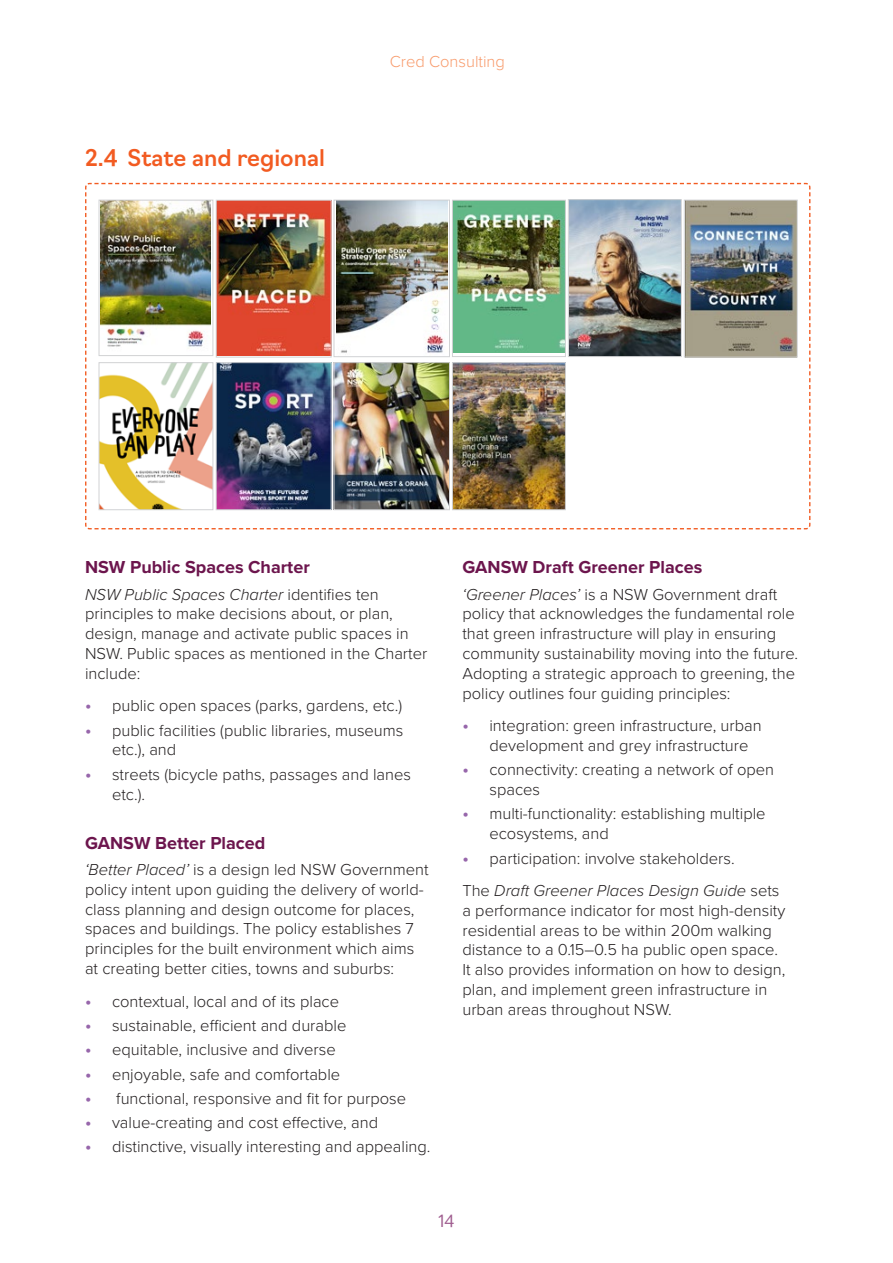
<style>
.page{position:relative;width:893px;height:1263px;background:#fff}
.page>*{position:absolute;margin:0;border:0;box-sizing:border-box;transform-origin:0 0}
.t1{font:500 22.5px "Navigo";color:#f25b21}
.Cred_23_Rpt_Heading_3{font:700 18px "Proxima Nova";color:#6c154d}
.Cred_23_Rpt_Body_text{font:300 16.5px/19.8px "Proxima Nova";color:#231f20}
.Cred_23_Rpt_In_text_quotes___standout_te{font:300 16.5px/19.8px "Proxima Nova";color:#231f20}
.t2{font:300 16.5px "Proxima Nova";color:#f89b6c}
.t3{font:300 16.5px "Navigo";color:#9f5d8f}
.s1{font-style:italic}
.s2{font-weight:600;font-size:18px;color:#9766ab}
</style>
<div class="page">
<img style="left:85px;top:182px;width:726px;height:348px">
<img style="left:101px;top:364px;width:110px;height:144px">
<div style="left:99px;top:362px;width:114px;height:148px;border:1px solid #d1d2d4"></div>
<img style="left:336px;top:364px;width:112px;height:144px">
<div style="left:334px;top:362px;width:116px;height:148px;border:1px solid #d1d2d4"></div>
<img style="left:686px;top:202px;width:109px;height:153px">
<div style="left:684px;top:200px;width:113px;height:157px;border:1px solid #d1d2d4"></div>
<img style="left:454px;top:364px;width:110px;height:144px">
<div style="left:452px;top:362px;width:114px;height:148px;border:1px solid #d1d2d4"></div>
<img style="left:570px;top:201px;width:109px;height:154px">
<div style="left:568px;top:199px;width:113px;height:158px;border:1px solid #d1d2d4"></div>
<img style="left:218px;top:364px;width:111px;height:144px">
<div style="left:216px;top:362px;width:115px;height:148px;border:1px solid #d1d2d4"></div>
<p class="t1" style="left:85px;top:140px;width:241px">2.4 State and regional</p>
<p class="t2" style="left:390px;top:49px;width:117px">Cred Consulting</p>
<p class="Cred_23_Rpt_Heading_3" style="left:85px;top:554px;width:226px">NSW Public Spaces Charter</p>
<p class="Cred_23_Rpt_In_text_quotes___standout_te" style="left:85px;top:583px;width:344px"><span class="s1">NSW Public Spaces Charter</span> identifies ten principles to make decisions about, or plan, design, manage and activate public spaces in NSW. Public spaces as mentioned in the Charter include:</p>
<p class="Cred_23_Rpt_Body_text" style="left:85px;top:695px;width:319px"><span class="s2">•</span> public open spaces (parks, gardens, etc.)</p>
<p class="Cred_23_Rpt_Body_text" style="left:112px;top:719px;width:293px;text-indent:-27px"><span class="s2">•</span> public facilities (public libraries, museums etc.), and</p>
<p class="Cred_23_Rpt_Body_text" style="left:112px;top:763px;width:300px;text-indent:-27px"><span class="s2">•</span> streets (bicycle paths, passages and lanes etc.).</p>
<p class="Cred_23_Rpt_Heading_3" style="left:85px;top:829px;width:182px">GANSW Better Placed</p>
<p class="Cred_23_Rpt_Body_text" style="left:85px;top:859px;width:345px"><span class="s1">‘Better Placed’</span> is a design led NSW Government policy intent upon guiding the delivery of world&shy;class planning and design outcome for places, spaces and buildings. The policy establishes 7 principles for the built environment which aims at creating better cities, towns and suburbs:</p>
<p class="Cred_23_Rpt_Body_text" style="left:85px;top:990px;width:256px"><span class="s2">•</span> contextual, local and of its place</p>
<p class="Cred_23_Rpt_Body_text" style="left:85px;top:1014px;width:263px"><span class="s2">•</span> sustainable, efficient and durable</p>
<p class="Cred_23_Rpt_Body_text" style="left:85px;top:1039px;width:252px"><span class="s2">•</span> equitable, inclusive and diverse</p>
<p class="Cred_23_Rpt_Body_text" style="left:85px;top:1063px;width:257px"><span class="s2">•</span> enjoyable, safe and comfortable</p>
<p class="Cred_23_Rpt_Body_text" style="left:85px;top:1087px;width:323px"><span class="s2">•</span> functional, responsive and fit for purpose</p>
<p class="Cred_23_Rpt_Body_text" style="left:85px;top:1112px;width:295px"><span class="s2">•</span> value-creating and cost effective, and</p>
<p class="Cred_23_Rpt_Body_text" style="left:85px;top:1136px;width:347px"><span class="s2">•</span> distinctive, visually interesting and appealing.</p>
<p class="Cred_23_Rpt_Heading_3" style="left:462px;top:554px;width:241px">GANSW Draft Greener Places</p>
<p class="Cred_23_Rpt_Body_text" style="left:462px;top:583px;width:337px"><span class="s1">‘Greener Places’</span> is a NSW Government draft policy that acknowledges the fundamental role that green infrastructure will play in ensuring community sustainability moving into the future.<br>Adopting a strategic approach to greening, the policy outlines four guiding principles:</p>
<p class="Cred_23_Rpt_Body_text" style="left:489px;top:715px;width:274px;text-indent:-27px"><span class="s2">•</span> integration: green infrastructure, urban development and grey infrastructure</p>
<p class="Cred_23_Rpt_Body_text" style="left:489px;top:759px;width:286px;text-indent:-27px"><span class="s2">•</span> connectivity: creating a network of open spaces</p>
<p class="Cred_23_Rpt_Body_text" style="left:489px;top:803px;width:278px;text-indent:-27px"><span class="s2">•</span> multi-functionality: establishing multiple ecosystems, and</p>
<p class="Cred_23_Rpt_Body_text" style="left:462px;top:847px;width:274px"><span class="s2">•</span> participation: involve stakeholders.</p>
<p class="Cred_23_Rpt_Body_text" style="left:462px;top:880px;width:324px">The <span class="s1">Draft Greener Places Design Guide</span> sets a performance indicator for most high-density residential areas to be within 200m walking distance to a 0.15–0.5 ha public open space.<br>It also provides information on how to design, plan, and implement green infrastructure in urban areas throughout NSW.</p>
<p class="t3" style="left:438px;top:1207px;width:18px">14</p>
</div>
